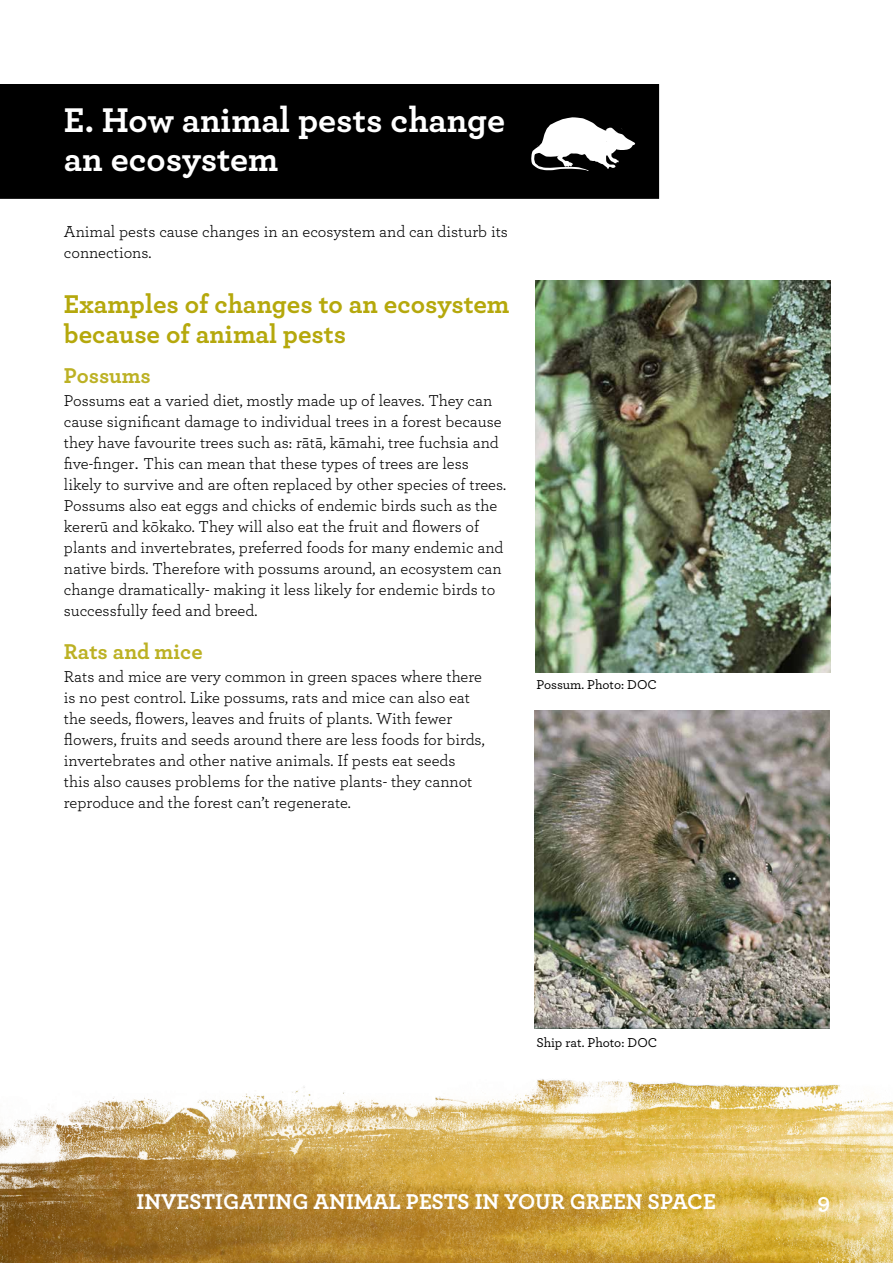
<style>
.page{position:relative;width:893px;height:1263px;background:#fff}
.page>*{position:absolute;margin:0;border:0;box-sizing:border-box;transform-origin:0 0}
.t1{font:700 36px/39px "Archer Pro";color:#fff}
.t2{font:700 27px/30px "Archer Pro";color:#b5a80c}
.t3{font:700 22.5px "Archer Pro";color:#fff}
.t4{font:700 22.5px "Archer Pro";color:#bcb124}
.t5{font:16.5px/21px "Archer Pro";color:#000}
.t6{font:500 13.5px "Archer Pro";color:#000}
.s1{font-family:"Helvetica"}
</style>
<div class="page">
<img style="left:0;top:1079px;width:893px;height:184px">
<div style="left:0;top:84px;width:659px;height:115px;background:#000"></div>
<img style="left:535px;top:711px;width:294px;height:318px">
<svg style="left:531px;top:117px;width:105px;height:54px"></svg>
<img style="left:536px;top:281px;width:294px;height:392px">
<h1 class="t1" style="left:64px;top:98px;width:443px">E. How animal pests change an ecosystem</h1>
<p class="t5" style="left:64px;top:220px;width:445px">Animal pests cause changes in an ecosystem and can disturb its connections.</p>
<h2 class="t2" style="left:64px;top:287px;width:447px">Examples of changes to an ecosystem because of animal pests</h2>
<h3 class="t4" style="left:64px;top:358px;width:88px">Possums</h3>
<p class="t5" style="left:64px;top:389px;width:444px">Possums eat a varied diet, mostly made up of leaves. They can cause significant damage to individual trees in a forest because they have favourite trees such as: rātā, kāmahi, tree fuchsia and five-finger<span class="s1">.</span> This can mean that these types of trees are less likely to survive and are often replaced by other species of trees.<br>Possums also eat eggs and chicks of endemic birds such as the kererū and kōkako. They will also eat the fruit and flowers of plants and invertebrates, preferred foods for many endemic and native birds. Therefore with possums around, an ecosystem can change dramatically- making it less likely for endemic birds to successfully feed and breed.</p>
<h3 class="t4" style="left:64px;top:634px;width:140px">Rats and mice</h3>
<p class="t5" style="left:64px;top:666px;width:422px">Rats and mice are very common in green spaces where there is no pest control. Like possums, rats and mice can also eat the seeds, flowers, leaves and fruits of plants. With fewer flowers, fruits and seeds around there are less foods for birds, invertebrates and other native animals. If pests eat seeds this also causes problems for the native plants- they cannot reproduce and the forest can’t regenerate.</p>
<p class="t6" style="left:536px;top:675px;width:122px">Possum. Photo: DOC</p>
<p class="t6" style="left:536px;top:1033px;width:122px">Ship rat. Photo: DOC</p>
<h3 class="t3" style="left:137px;top:1184px;width:581px">INVESTIGATING ANIMAL PESTS IN YOUR GREEN SPACE</h3>
<h3 class="t3" style="left:817px;top:1183px;width:14px">9</h3>
</div>
